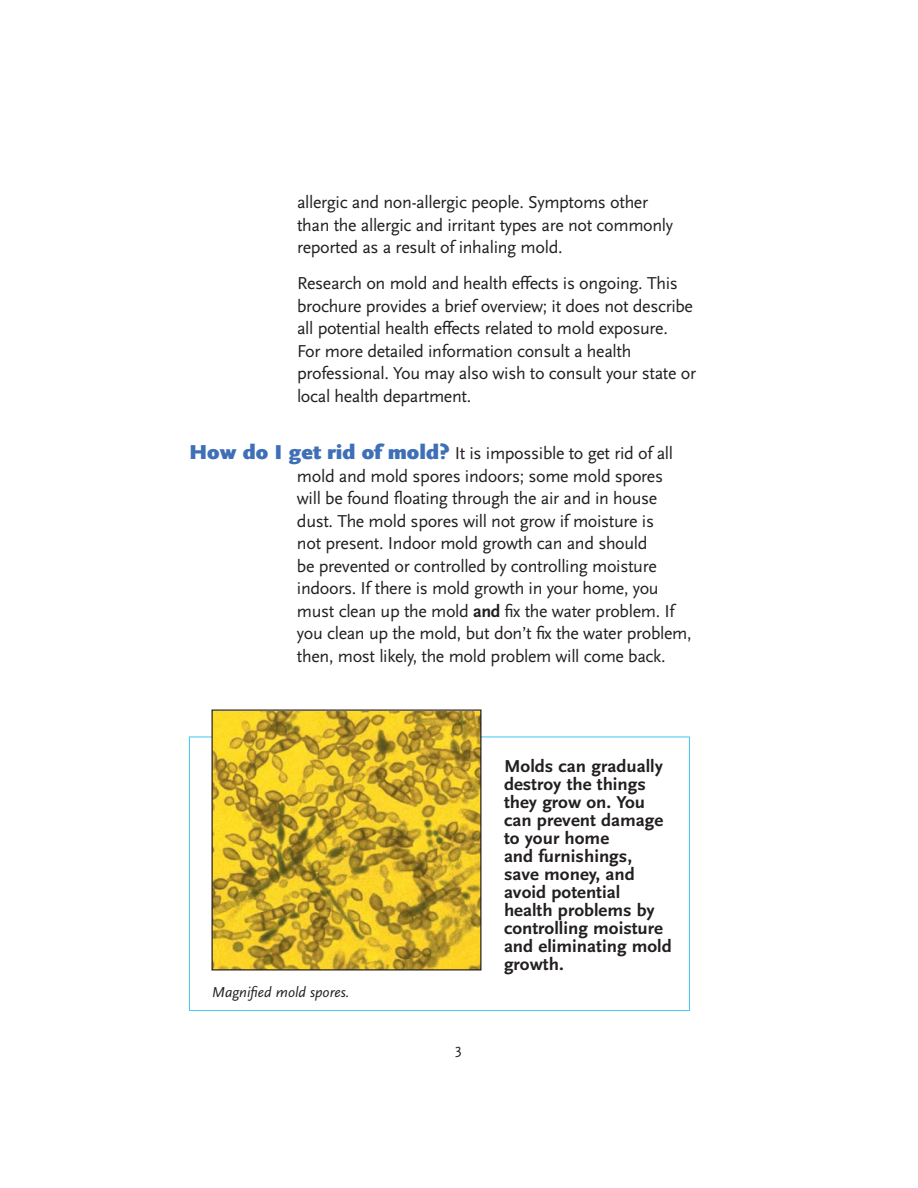
<style>
.page{position:relative;width:918px;height:1188px;background:#fff}
.page>*{position:absolute;margin:0;border:0;box-sizing:border-box;transform-origin:0 0}
.t1{font:18px/22.5px "Scala Sans Pro";letter-spacing:-.02em;color:#231f20}
.t2{font:700 18px/18px "Scala Sans Pro";color:#231f20;scale:1.05 1}
.t3{font:italic 15px "Scala Sans Pro";color:#231f20}
.t4{font:15px "Scala Sans Pro";color:#231f20;scale:1.05 1}
.s1{font-weight:900;font-size:21px;color:#3e6fb7}
.s2{font-weight:700}
</style>
<div class="page">
<img style="left:213px;top:712px;width:266px;height:257px">
<div style="left:211px;top:710px;width:270px;height:261px;border:1px solid #231f20"></div>
<p class="t1" style="left:297px;top:193px;width:378px">allergic and non-allergic people. Symptoms other than the allergic and irritant types are not commonly reported as a result of inhaling mold.</p>
<p class="t1" style="left:297px;top:274px;width:401px">Research on mold and health effects is ongoing. This brochure provides a brief overview; it does not describe all potential health effects related to mold exposure.<br>For more detailed information consult a health professional. You may also wish to consult your state or local health department.</p>
<p class="t1" style="left:297px;top:444px;width:396px;text-indent:-108px"><span class="s1">How do I get rid of mold?</span> It is impossible to get rid of all mold and mold spores indoors; some mold spores<br>will be found floating through the air and in house dust. The mold spores will not grow if moisture is<br>not present. Indoor mold growth can and should<br>be prevented or controlled by controlling moisture indoors. If there is mold growth in your home, you must clean up the mold <span class="s2">and</span> fix the water problem. If you clean up the mold, but don’t fix the water problem, then, most likely, the mold problem will come back.</p>
<p class="t3" style="left:212px;top:986px;width:139px">Magnified mold spores.</p>
<p class="t4" style="left:455px;top:1044px;width:8px">3</p>
<p class="t2" style="left:504px;top:759px;width:161px">Molds can gradually destroy the things they grow on. You can prevent damage to your home<br>and furnishings,<br>save money, and avoid potential health problems by controlling moisture and eliminating mold growth.</p>
</div>
